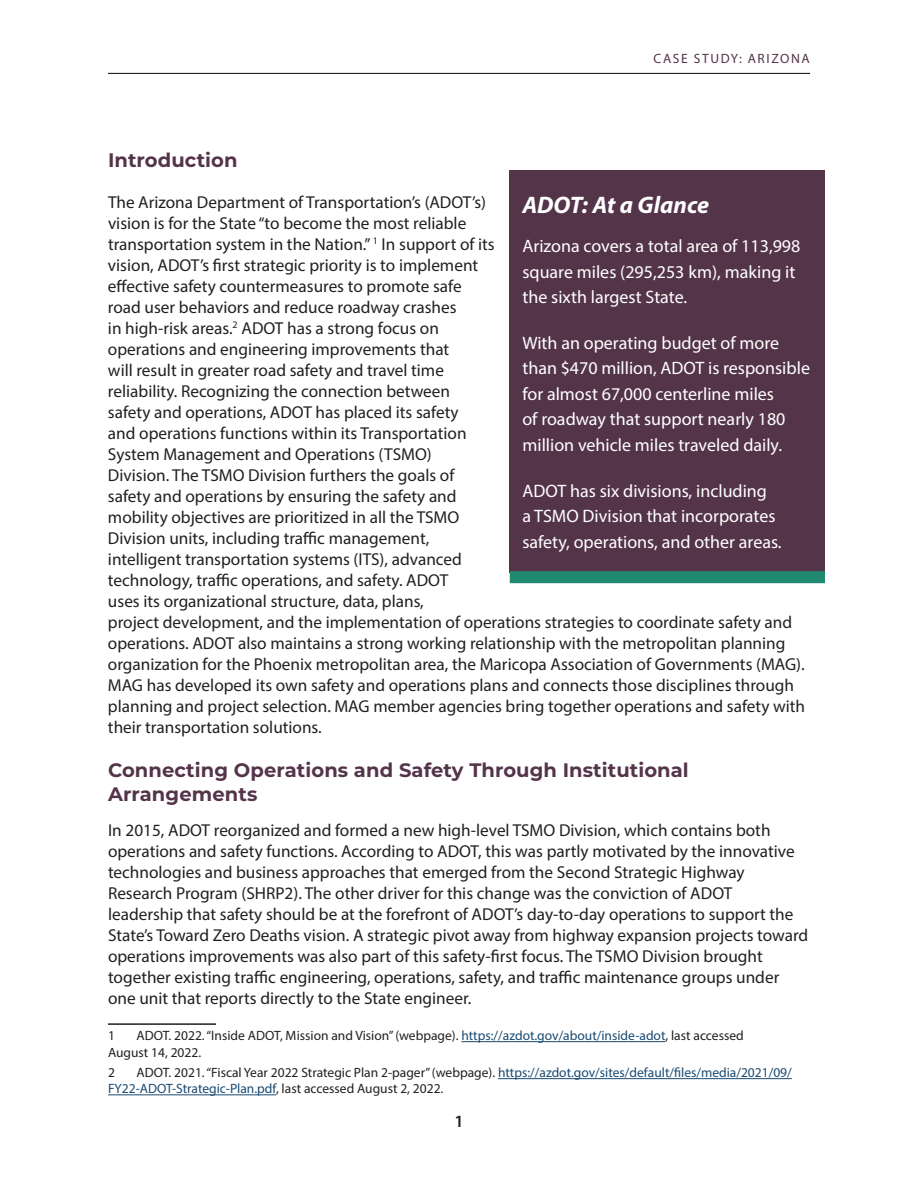
<style>
.page{position:relative;width:918px;height:1188px;background:#fff}
.page>*{position:absolute;margin:0;border:0;box-sizing:border-box;transform-origin:0 0}
.t1{font:italic 700 24px "Myriad Pro";color:#fff}
.t2{font:700 19.5px/24px "Montserrat";letter-spacing:.005em;color:#543449}
.t3{font:18px/25.5px "Myriad Pro";color:#fff}
.t4{font:17.25px/21px "Myriad Pro";color:#231f20}
.t5{font:600 17.25px "Myriad Pro";color:#231f20}
.t6{font:13.5px/16.2px "Myriad Pro";color:#231f20}
.t7{font:13.5px "Myriad Pro";letter-spacing:.12em;color:#543449}
.s1{color:#194a71}
</style>
<div class="page">
<hr style="left:108px;top:73px;width:702px;height:1px;background:#231f20">
<div style="left:510px;top:170px;width:315px;height:403px;background:#543449"></div>
<div style="left:510px;top:571px;width:315px;height:12px;background:#1f8a70"></div>
<hr style="left:108px;top:1023px;width:108px;height:2px;background:#231f20">
<hr style="left:461px;top:1041px;width:204px;height:1px;background:#194a71">
<hr style="left:498px;top:1078px;width:294px;height:1px;background:#194a71">
<hr style="left:108px;top:1095px;width:168px;height:1px;background:#194a71">
<p class="t7" style="left:654px;top:50px;width:158px">CASE STUDY: ARIZONA</p>
<h2 class="t2" style="left:108px;top:147px;width:131px">Introduction</h2>
<p class="t4" style="left:108px;top:192px;width:699px">The Arizona Department of Transportation’s (ADOT’s)<br>vision is for the State “to become the most reliable<br>transportation system in the Nation.” <sup>1</sup> In support of its<br>vision, ADOT’s first strategic priority is to implement<br>effective safety countermeasures to promote safe<br>road user behaviors and reduce roadway crashes<br>in high-risk areas.<sup>2</sup> ADOT has a strong focus on<br>operations and engineering improvements that<br>will result in greater road safety and travel time<br>reliability. Recognizing the connection between<br>safety and operations, ADOT has placed its safety<br>and operations functions within its Transportation<br>System Management and Operations (TSMO)<br>Division. The TSMO Division furthers the goals of<br>safety and operations by ensuring the safety and<br>mobility objectives are prioritized in all the TSMO<br>Division units, including traffic management,<br>intelligent transportation systems (ITS), advanced<br>technology, traffic operations, and safety. ADOT<br>uses its organizational structure, data, plans,<br>project development, and the implementation of operations strategies to coordinate safety and operations. ADOT also maintains a strong working relationship with the metropolitan planning organization for the Phoenix metropolitan area, the Maricopa Association of Governments (MAG).<br>MAG has developed its own safety and operations plans and connects those disciplines through planning and project selection. MAG member agencies bring together operations and safety with their transportation solutions.</p>
<h3 class="t1" style="left:522px;top:190px;width:188px">ADOT: At a Glance</h3>
<p class="t3" style="left:522px;top:233px;width:280px">Arizona covers a total area of 113,998 square miles (295,253 km), making it the sixth largest State.</p>
<p class="t3" style="left:522px;top:330px;width:289px">With an operating budget of more than $470 million, ADOT is responsible for almost 67,000 centerline miles<br>of roadway that support nearly 180 million vehicle miles traveled daily.</p>
<p class="t3" style="left:522px;top:478px;width:261px">ADOT has six divisions, including<br>a TSMO Division that incorporates safety, operations, and other areas.</p>
<h2 class="t2" style="left:108px;top:757px;width:582px">Connecting Operations and Safety Through Institutional<br>Arrangements</h2>
<p class="t4" style="left:108px;top:819px;width:702px">In 2015, ADOT reorganized and formed a new high-level TSMO Division, which contains both operations and safety functions. According to ADOT, this was partly motivated by the innovative technologies and business approaches that emerged from the Second Strategic Highway Research Program (SHRP2). The other driver for this change was the conviction of ADOT leadership that safety should be at the forefront of ADOT’s day-to-day operations to support the State’s Toward Zero Deaths vision. A strategic pivot away from highway expansion projects toward operations improvements was also part of this safety-first focus. The TSMO Division brought together existing traffic engineering, operations, safety, and traffic maintenance groups under one unit that reports directly to the State engineer.</p>
<p class="t6" style="left:108px;top:1027px;width:8px">1</p>
<p class="t6" style="left:108px;top:1027px;width:637px;text-indent:28px">ADOT. 2022. “Inside ADOT, Mission and Vision” (webpage). <span class="s1">https://azdot.gov/about/inside-adot</span>, last accessed<br>August 14, 2022.</p>
<p class="t6" style="left:108px;top:1064px;width:8px">2</p>
<p class="t6" style="left:108px;top:1064px;width:685px;text-indent:28px">ADOT. 2021. “Fiscal Year 2022 Strategic Plan 2-pager” (webpage). <span class="s1">https://azdot.gov/sites/default/files/media/2021/09/<br>FY22-ADOT-Strategic-Plan.pdf</span>, last accessed August 2, 2022.</p>
<p class="t5" style="left:454px;top:1111px;width:11px">1</p>
</div>
